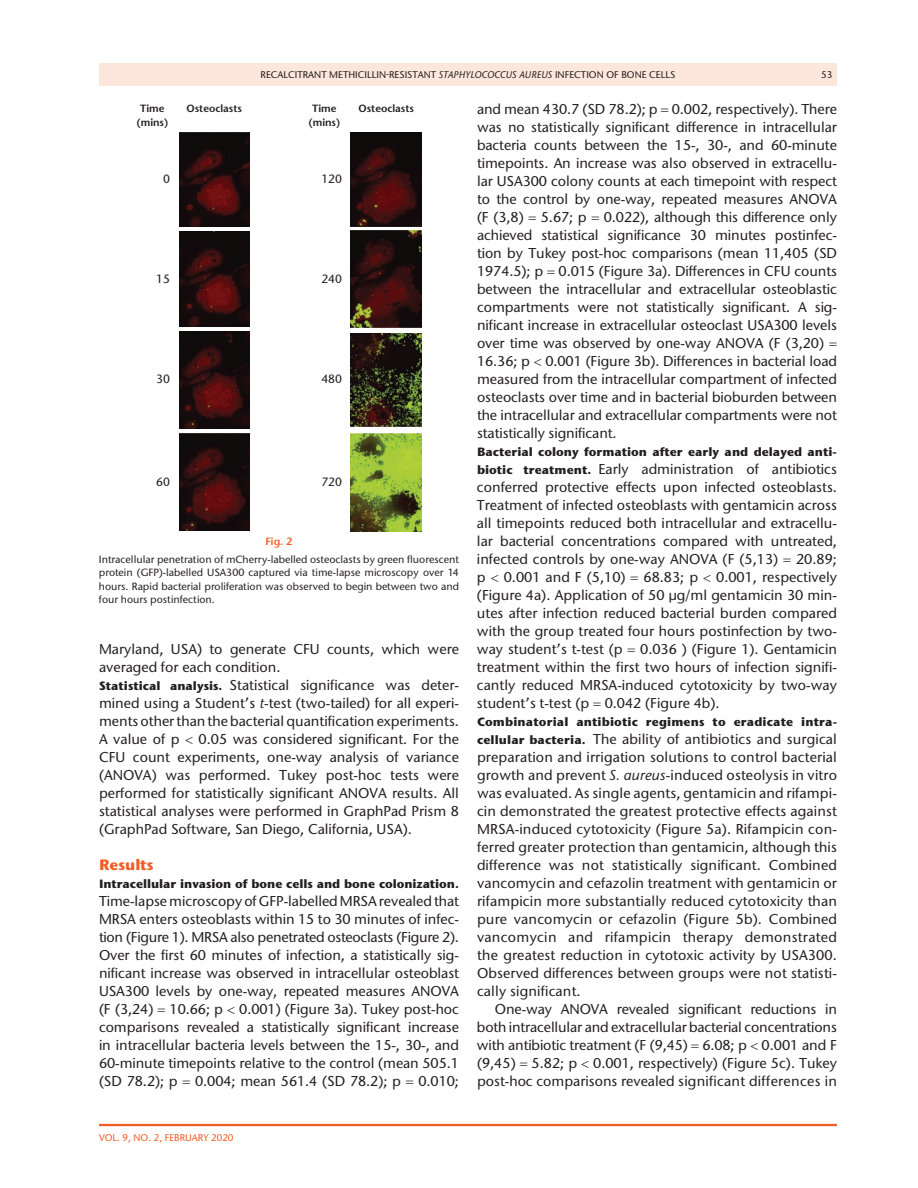
<style>
.page{position:relative;width:918px;height:1188px;background:#fff}
.page>*{position:absolute;margin:0;border:0;box-sizing:border-box;transform-origin:0 0}
.t1{font:700 15px "Stone Sans ITC Pro";color:#f25d23}
.t2{font:500 14.25px/18px "Stone Sans ITC Pro";color:#231f20}
.t3{font:500 14.25px "Stone Sans ITC Pro";letter-spacing:.02em;color:#231f20}
.t4{font:700 12px "Stone Sans ITC Pro";color:#231f20}
.t5{font:500 12px "Stone Sans Std";color:#231f20}
.t6{font:500 10.5px/13.5px "Stone Sans ITC Pro";color:#231f20;text-align:justify}
.t7{font:600 10.5px/13.5px "Stone Sans Std";color:#231f20;text-align:center}
.t8{font:600 10.5px "Stone Sans ITC Pro";color:#f25d23}
.t9{font:500 9.75px "Stone Sans ITC Pro";color:#231f20}
.t10{font:500 9.75px "Stone Sans ITC Pro";color:#f25d23}
.s1{font-style:italic}
.s2{font-weight:700;font-size:12px}
</style>
<div class="page">
<div style="left:99px;top:63px;width:738px;height:23px;background:#fde7dc"></div>
<hr style="left:99px;top:1124px;width:738px;height:2px;background:#f25d23">
<img style="left:179px;top:133px;width:71px;height:93px">
<img style="left:179px;top:232px;width:71px;height:94px">
<img style="left:179px;top:332px;width:71px;height:96px">
<img style="left:179px;top:434px;width:71px;height:97px">
<img style="left:351px;top:132px;width:71px;height:95px">
<img style="left:351px;top:231px;width:71px;height:96px">
<img style="left:351px;top:334px;width:71px;height:92px">
<img style="left:351px;top:434px;width:71px;height:97px">
<p class="t9" style="left:261px;top:68px;width:416px">Recalcitrant methicillin-resistant <span class="s1">STAPHYLOCOCCUS AUREUS</span> infection of bone cells</p>
<p class="t9" style="left:821px;top:68px;width:13px">53</p>
<p class="t7" style="left:136px;top:102px;width:33px">Time (mins)</p>
<p class="t7" style="left:187px;top:102px;width:57px">Osteoclasts</p>
<p class="t7" style="left:308px;top:102px;width:33px">Time (mins)</p>
<p class="t7" style="left:359px;top:102px;width:57px">Osteoclasts</p>
<p class="t5" style="left:163px;top:172px;width:8px">0</p>
<p class="t5" style="left:321px;top:172px;width:22px">120</p>
<p class="t5" style="left:156px;top:271px;width:15px">15</p>
<p class="t5" style="left:321px;top:271px;width:22px">240</p>
<p class="t5" style="left:156px;top:372px;width:15px">30</p>
<p class="t5" style="left:321px;top:372px;width:22px">480</p>
<p class="t5" style="left:156px;top:475px;width:15px">60</p>
<p class="t5" style="left:321px;top:475px;width:22px">720</p>
<p class="t8" style="left:265px;top:534px;width:29px">Fig. 2</p>
<p class="t6" style="left:99px;top:552px;width:362px">Intracellular penetration of mCherry-labelled osteoclasts by green fluorescent protein (GFP)-labelled USA300 captured via time-lapse microscopy over 14 hours. Rapid bacterial proliferation was observed to begin between two and four hours postinfection.</p>
<p class="t2" style="left:99px;top:640px;width:362px">Maryland, USA) to generate CFU counts, which were averaged for each condition.<br><span class="s2">Statistical analysis.</span> Statistical significance was deter&shy;mined using a Student’s <span class="s1">T</span>-test (two-tailed) for all experi&shy;ments other than the bacterial quantification experiments.<br>A value of p</p>
<p class="t2" style="left:99px;top:730px;width:362px;text-align:justify;text-indent:100px">0.05 was considered significant. For the CFU count experiments, one-way analysis of variance (ANOVA</p>
<p class="t2" style="left:99px;top:766px;width:361px;text-indent:53px">) was performed. Tukey post-hoc tests were performed for statistically significant ANOVA</p>
<p class="t2" style="left:99px;top:784px;width:362px;text-align:justify;text-indent:293px">results. All statistical analyses were performed in GraphPad Prism 8 (GraphPad Software, San Diego, California, USA).</p>
<p class="t1" style="left:99px;top:855px;width:56px">Results</p>
<p class="t4" style="left:99px;top:876px;width:361px">Intracellular invasion of bone cells and bone colonization.</p>
<p class="t2" style="left:99px;top:892px;width:362px">Time-lapse microscopy of GFP-labelled MRSA revealed that MRSA enters osteoblasts within 15 to 30 minutes of infec&shy;tion (Figure 1). MRSA also penetrated osteoclasts (Figure 2).<br>Over the first 60 minutes of infection, a statistically sig&shy;nificant increase was observed in intracellular osteoblast USA300 levels by one-way, repeated measures ANOVA<br>(F (3,24) 10.66; p 0.001) (Figure 3a). Tukey post-hoc comparisons revealed a statistically significant increase in intracellular bacteria levels between the 15-, 30-, and 60-minute timepoints relative to the control (mean 505.1 (SD 78.2); p 0.004; mean 561.4 (SD 78.2); p 0.010;</p>
<p class="t10" style="left:99px;top:1132px;width:136px">vol. 9, No. 2, February 2020</p>
<p class="t2" style="left:477px;top:100px;width:362px">and mean 430.7 (SD 78.2); p 0.002, respectively). There was no statistically significant difference in intracellular bacteria counts between the 15-, 30-, and 60-minute timepoints. An increase was also observed in extracellu&shy;lar USA300 colony counts at each timepoint with respect to the control by one-way, repeated measures ANOVA<br>(F (3,8) 5.67; p 0.022), although this difference only achieved statistical significance 30 minutes postinfec&shy;tion by Tukey post-hoc comparisons (mean 11,405 (SD 1974.5); p 0.015 (Figure 3a). Differences in CFU counts between the intracellular and extracellular osteoblastic compartments were not statistically significant. A sig&shy;nificant increase in extracellular osteoclast USA300 levels over time was observed by one-way ANOVA</p>
<p class="t2" style="left:477px;top:334px;width:362px;text-indent:292px">(F (3,20)<br>16.36; p 0.001 (Figure 3b). Differences in bacterial load measured from the intracellular compartment of infected osteoclasts over time and in bacterial bioburden between the intracellular and extracellular compartments were not statistically significant.</p>
<p class="t4" style="left:477px;top:444px;width:361px">Bacterial colony formation after early and delayed anti-</p>
<p class="t2" style="left:477px;top:460px;width:362px;text-align:justify"><span class="s2">biotic treatment.</span> Early administration of antibiotics conferred protective effects upon infected osteoblasts.<br>Treatment of infected osteoblasts with gentamicin across all timepoints reduced both intracellular and extracellu&shy;lar bacterial concentrations compared with untreated, infected controls by one-way ANOVA</p>
<p class="t2" style="left:723px;top:550px;width:116px">(F (5,13) 20.89;</p>
<p class="t2" style="left:477px;top:568px;width:10px">p</p>
<p class="t2" style="left:504px;top:568px;width:123px">0.001 and F (5,10)</p>
<p class="t2" style="left:643px;top:568px;width:56px">68.83; p</p>
<p class="t2" style="left:477px;top:568px;width:362px;text-align:justify;text-indent:239px">0.001, respectively (Figure 4a). Application of 50 µg/ml gentamicin 30 min&shy;utes after infection reduced bacterial burden compared with the group treated four hours postinfection by two&shy;way student’s t-test (p 0.036 ) (Figure 1). Gentamicin treatment within the first two hours of infection signifi&shy;cantly reduced MRSA-induced cytotoxicity by two-way student’s t-test (p 0.042 (Figure 4b).</p>
<p class="t4" style="left:477px;top:714px;width:362px">Combinatorial antibiotic regimens to eradicate intra-</p>
<p class="t2" style="left:477px;top:730px;width:362px"><span class="s2">cellular bacteria.</span> The ability of antibiotics and surgical</p>
<p class="t2" style="left:477px;top:748px;width:362px">preparation and irrigation solutions to control bacterial</p>
<p class="t2" style="left:477px;top:766px;width:362px">growth and prevent <span class="s1">S. AUREUS</span>-induced osteolysis in vitro</p>
<p class="t2" style="left:477px;top:784px;width:362px">was evaluated. As single agents, gentamicin and rifampi-</p>
<p class="t2" style="left:477px;top:802px;width:361px">cin demonstrated the greatest protective effects against</p>
<p class="t2" style="left:477px;top:820px;width:361px">MRSA-induced cytotoxicity (Figure 5a). Rifampicin con-</p>
<p class="t2" style="left:477px;top:838px;width:361px">ferred greater protection than gentamicin, although this</p>
<p class="t2" style="left:477px;top:856px;width:361px">difference was not statistically significant. Combined</p>
<p class="t2" style="left:477px;top:874px;width:362px">vancomycin and cefazolin treatment with gentamicin or</p>
<p class="t2" style="left:477px;top:892px;width:361px">rifampicin more substantially reduced cytotoxicity than</p>
<p class="t2" style="left:477px;top:910px;width:362px">pure vancomycin or cefazolin (Figure 5b). Combined</p>
<p class="t3" style="left:477px;top:928px;width:361px">vancomycin and rifampicin therapy demonstrated</p>
<p class="t2" style="left:477px;top:946px;width:362px">the greatest reduction in cytotoxic activity by USA300.</p>
<p class="t2" style="left:477px;top:964px;width:362px">Observed differences between groups were not statisti-</p>
<p class="t2" style="left:477px;top:982px;width:105px">cally significant.</p>
<p class="t2" style="left:495px;top:1000px;width:95px">One-way ANOVA</p>
<p class="t2" style="left:477px;top:1000px;width:362px;text-align:justify;text-indent:140px">revealed significant reductions in both intracellular and extracellular bacterial concentrations with antibiotic treatment (F (9,45) 6.08; p 0.001 and F (9,45) 5.82; p 0.001, respectively) (Figure 5c). Tukey post-hoc comparisons revealed significant differences in</p>
</div>
